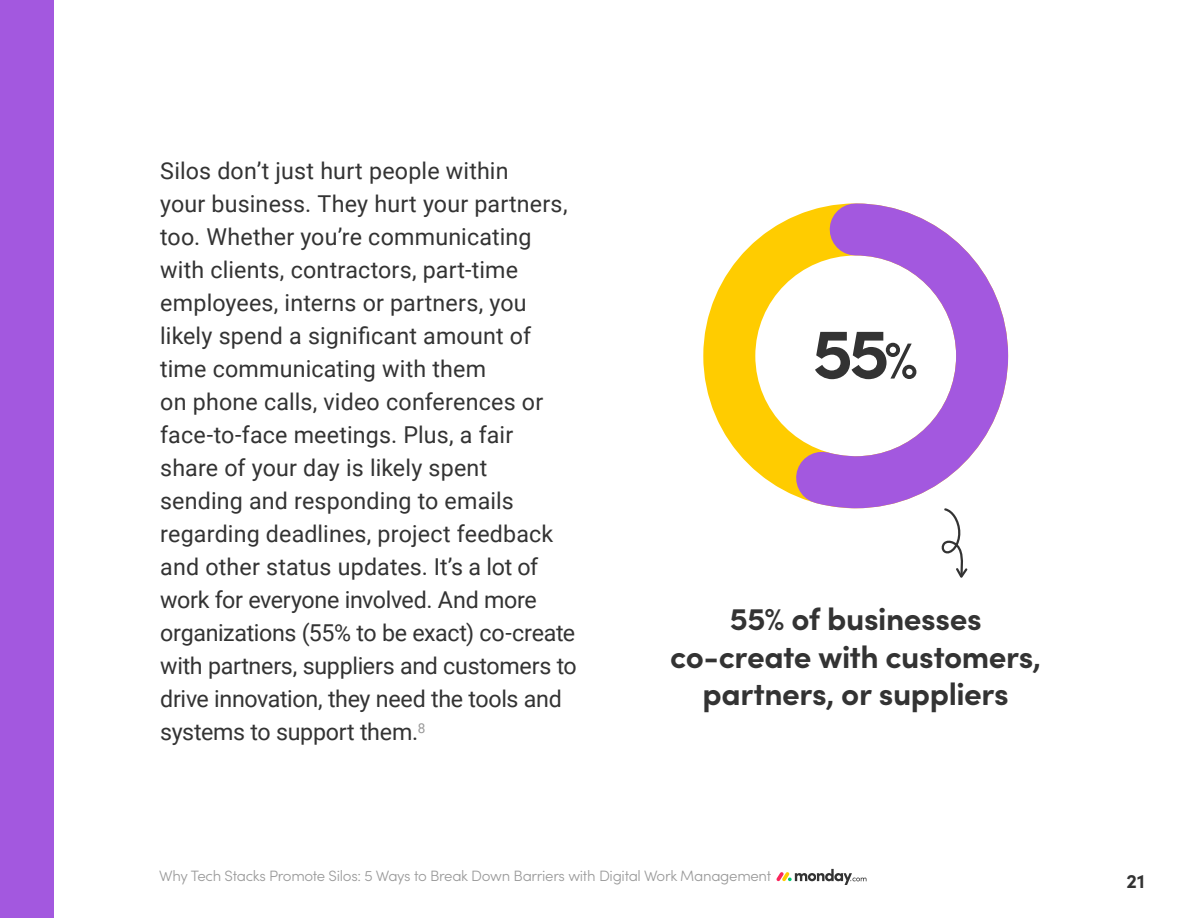
<style>
.page{position:relative;width:1188px;height:918px;background:#fff}
.page>*{position:absolute;margin:0;border:0;box-sizing:border-box;transform-origin:0 0}
.t1{font:700 71.1px "Sofia Pro";color:#333}
.t2{font:700 31.5px/37.5px "Sofia Pro";letter-spacing:-.015em;color:#333;text-align:center}
.t3{font:23.25px/33px "Roboto";letter-spacing:.005em;color:#333}
.t4{font:700 19.5px "Sofia Pro";color:#333}
.t5{font:300 15px "Sofia Pro";letter-spacing:-.02em;color:#999}
.s1{font-size:53.4px}
</style>
<div class="page">
<div style="left:1px;top:0;width:53px;height:918px;background:#a358df"></div>
<div style="left:703px;top:203px;width:305px;height:305px;border:52px solid #fc0;border-radius:50%"></div>
<svg style="left:759px;top:203px;width:250px;height:306px"></svg>
<svg style="left:939px;top:507px;width:30px;height:71px"></svg>
<svg style="left:776px;top:869px;width:91px;height:16px"></svg>
<p class="t3" style="left:160px;top:154px;width:418px">Silos don’t just hurt people within<br>your business. They hurt your partners, too. Whether you’re communicating with clients, contractors, part-time employees, interns or partners, you likely spend a significant amount of time communicating with them<br>on phone calls, video conferences or face-to-face meetings. Plus, a fair share of your day is likely spent<br>sending and responding to emails regarding deadlines, project feedback and other status updates. It’s a lot of work for everyone involved. And more organizations (55% to be exact) co-create with partners, suppliers and customers to drive innovation, they need the tools and systems to support them.<sup>8</sup></p>
<h1 class="t1" style="left:812px;top:299px;width:107px">55<span class="s1">%</span></h1>
<h2 class="t2" style="left:670px;top:598px;width:372px">55% of businesses co-create with customers, partners, or suppliers</h2>
<p class="t5" style="left:159px;top:865px;width:614px">Why Tech Stacks Promote Silos: 5 Ways to Break Down Barriers with Digital Work Management</p>
<p class="t4" style="left:1127px;top:866px;width:20px">21</p>
</div>
